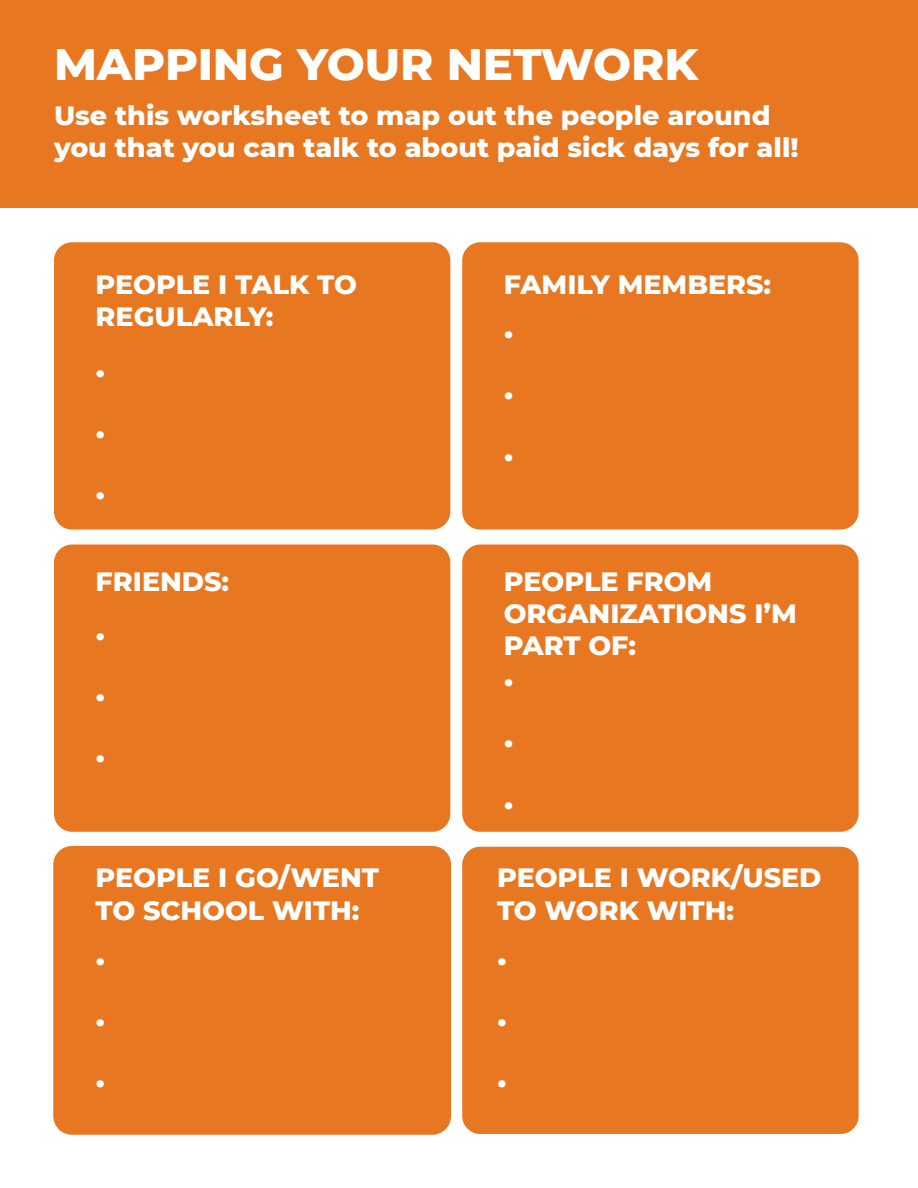
<style>
.page{position:relative;width:918px;height:1188px;background:#fff}
.page>*{position:absolute;margin:0;border:0;box-sizing:border-box;transform-origin:0 0}
.t1{font:800 45px "Montserrat";color:#fff}
.t2{font:800 27px/32.4px "Montserrat";color:#fff}
.t3{font:800 25.5px "Montserrat";color:#fff}
</style>
<div class="page">
<div style="left:0;top:0;width:918px;height:207px;background:#e87722"></div>
<div style="left:54px;top:544px;width:396px;height:288px;background:#e87722;border-radius:18px"></div>
<div style="left:54px;top:242px;width:396px;height:288px;background:#e87722;border-radius:18px"></div>
<div style="left:462px;top:847px;width:397px;height:287px;background:#e87722;border-radius:18px"></div>
<div style="left:462px;top:544px;width:397px;height:288px;background:#e87722;border-radius:18px"></div>
<div style="left:462px;top:242px;width:397px;height:288px;background:#e87722;border-radius:18px"></div>
<div style="left:54px;top:847px;width:396px;height:287px;background:#e87722;border-radius:18px"></div>
<div style="left:53px;top:846px;width:398px;height:289px;border:2px solid #e87722;border-radius:18px"></div>
<h1 class="t1" style="left:54px;top:31px;width:646px">MAPPING YOUR NETWORK</h1>
<p class="t2" style="left:54px;top:97px;width:746px">Use this worksheet to map out the people around you that you can talk to about paid sick days for all!</p>
<p class="t2" style="left:96px;top:267px;width:263px">PEOPLE I TALK TO<br>REGULARLY:</p>
<p class="t2" style="left:504px;top:267px;width:269px">FAMILY MEMBERS:</p>
<p class="t3" style="left:96px;top:353px;width:11px">•</p>
<p class="t3" style="left:96px;top:415px;width:11px">•</p>
<p class="t3" style="left:96px;top:476px;width:11px">•</p>
<p class="t3" style="left:504px;top:314px;width:11px">•</p>
<p class="t3" style="left:504px;top:376px;width:11px">•</p>
<p class="t3" style="left:504px;top:437px;width:11px">•</p>
<p class="t2" style="left:96px;top:563px;width:135px">FRIENDS:</p>
<p class="t2" style="left:504px;top:563px;width:295px">PEOPLE FROM<br>ORGANIZATIONS I’M<br>PART OF:</p>
<p class="t3" style="left:96px;top:616px;width:11px">•</p>
<p class="t3" style="left:96px;top:677px;width:11px">•</p>
<p class="t3" style="left:96px;top:739px;width:11px">•</p>
<p class="t3" style="left:504px;top:662px;width:11px">•</p>
<p class="t3" style="left:504px;top:724px;width:11px">•</p>
<p class="t3" style="left:504px;top:785px;width:11px">•</p>
<p class="t2" style="left:96px;top:860px;width:285px">PEOPLE I GO/WENT<br>TO SCHOOL WITH:</p>
<p class="t2" style="left:497px;top:860px;width:326px">PEOPLE I WORK/USED<br>TO WORK WITH:</p>
<p class="t3" style="left:96px;top:941px;width:11px">•</p>
<p class="t3" style="left:497px;top:941px;width:11px">•</p>
<p class="t3" style="left:96px;top:1002px;width:11px">•</p>
<p class="t3" style="left:497px;top:1002px;width:11px">•</p>
<p class="t3" style="left:96px;top:1063px;width:11px">•</p>
<p class="t3" style="left:497px;top:1063px;width:11px">•</p>
</div>
